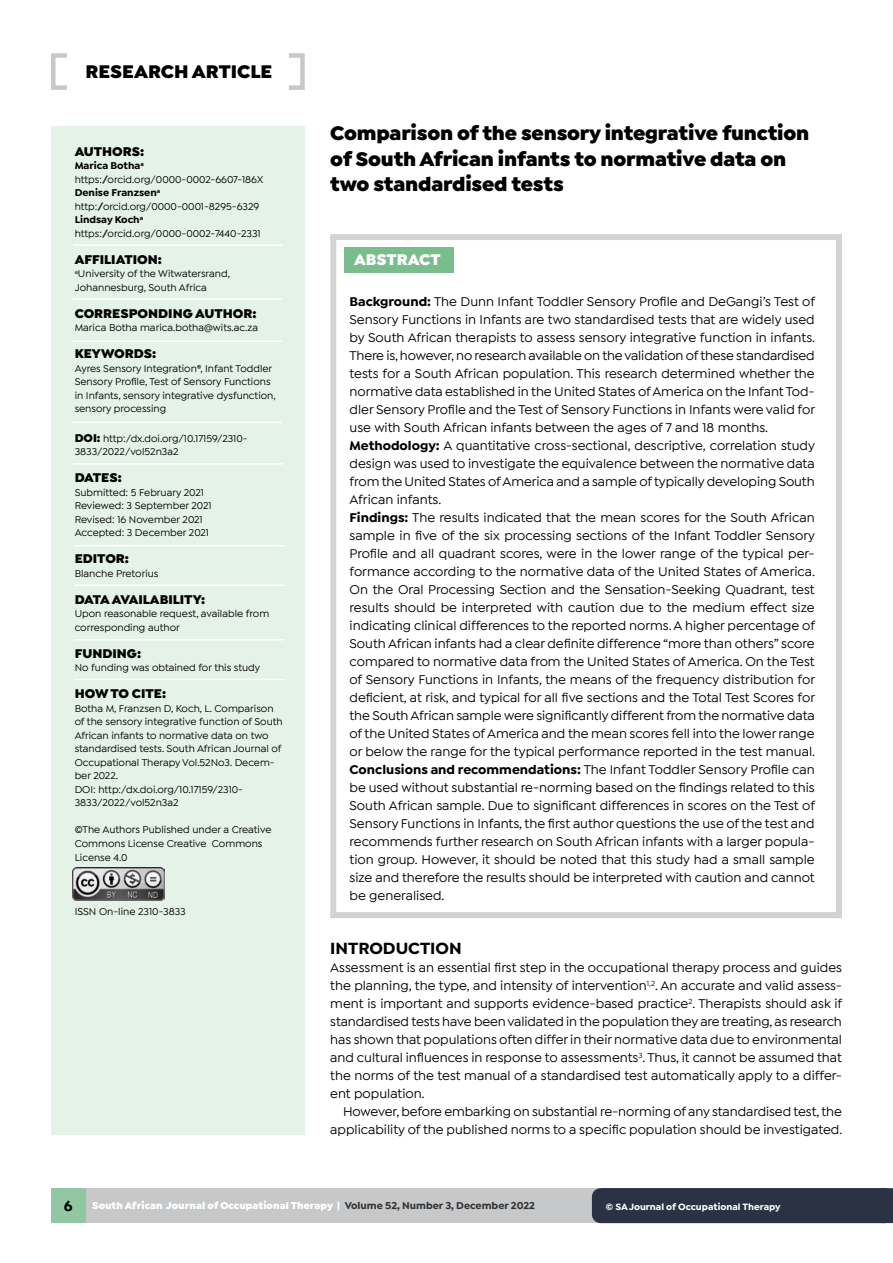
<style>
.page{position:relative;width:893px;height:1263px;background:#fff}
.page>*{position:absolute;margin:0;border:0;box-sizing:border-box;transform-origin:0 0}
.t1{font:900 21px/25.5px "Isidora Sans";letter-spacing:-.01em;color:#000}
.t2{font:900 19.5px "Isidora Sans";color:#000}
.t3{font:700 17.25px "Isidora Sans";color:#000}
.t4{font:900 16.5px "Isidora Sans";color:#fff}
.t5{font:700 15px "Isidora Sans";color:#000}
.t6{font:500 13.5px/18px "Isidora Sans";color:#000;text-align:justify}
.t7{font:900 13.5px "Isidora Sans";color:#000}
.t8{font:500 10.5px/13.5px "Isidora Sans";color:#000}
.t9{font:900 10.5px "Isidora Sans";color:#fff}
.t10{font:700 10.5px "Isidora Sans";color:#333}
.t11{font:700 9.75px "Isidora Sans";color:#fff}
.s1{font-weight:700}
.s2{font-weight:900;font-size:12px}
</style>
<div class="page">
<svg style="left:887px;top:1188px;width:6px;height:35px"></svg>
<div style="left:51px;top:1188px;width:551px;height:35px;background:#c7c8ca"></div>
<div style="left:592px;top:1188px;width:301px;height:35px;background:#2b3244;border-radius:9px"></div>
<div style="left:51px;top:1188px;width:34px;height:35px;background:#91c7a3"></div>
<div style="left:51px;top:126px;width:254px;height:1008px;background:#e4f2e8"></div>
<div style="left:330px;top:234px;width:512px;height:684px;border:6px solid #d1d3d4"></div>
<img style="left:72px;top:867px;width:92px;height:33px">
<div style="left:51px;top:53px;width:18px;height:37px;border:4px solid #c7c8ca"></div>
<div style="left:287px;top:53px;width:18px;height:37px;border:4px solid #c7c8ca"></div>
<hr style="left:73px;top:244px;width:210px;height:2px;background:#fff">
<hr style="left:72px;top:422px;width:210px;height:1px;background:#fff">
<hr style="left:72px;top:298px;width:210px;height:2px;background:#fff">
<hr style="left:72px;top:341px;width:210px;height:1px;background:#fff">
<hr style="left:73px;top:463px;width:210px;height:2px;background:#fff">
<hr style="left:75px;top:545px;width:209px;height:1px;background:#fff">
<hr style="left:75px;top:584px;width:209px;height:2px;background:#fff">
<hr style="left:75px;top:639px;width:209px;height:1px;background:#fff">
<hr style="left:75px;top:679px;width:209px;height:1px;background:#fff">
<div style="left:344px;top:247px;width:110px;height:25px;background:#7abd8c"></div>
<h2 class="t2" style="left:85px;top:59px;width:188px">RESEARCH ARTICLE</h2>
<p class="t7" style="left:75px;top:143px;width:71px">AUTHORS:</p>
<p class="t8" style="left:75px;top:159px;width:190px"><span class="s1">Marica Botha</span><sup>a </sup>https:/orcid.org/0000-0002-6607-186X<br><span class="s1">Denise Franzsen</span><sup>a </sup>http:/orcid.org/0000-0001-8295-6329<br><span class="s1">Lindsay Koch</span><sup>a </sup>https:/orcid.org/0000-0002-7440-2331</p>
<p class="t7" style="left:75px;top:251px;width:89px">AFFILIATION:</p>
<p class="t8" style="left:75px;top:267px;width:157px"><sup>a</sup>University of the Witwatersrand,<br>Johannesburg, South Africa</p>
<p class="t7" style="left:75px;top:305px;width:183px">CORRESPONDING AUTHOR:</p>
<p class="t8" style="left:75px;top:321px;width:185px">Marica Botha marica.botha@wits.ac.za</p>
<p class="t7" style="left:75px;top:345px;width:83px">KEYWORDS:</p>
<p class="t8" style="left:75px;top:362px;width:203px">Ayres Sensory Integration®, Infant Toddler Sensory Profile, Test of Sensory Functions in Infants, sensory integrative dysfunction, sensory processing</p>
<p class="t8" style="left:75px;top:432px;width:175px"><span class="s2">DOI:</span> http:/dx.doi.org/10.17159/2310-<br>3833/2022/vol52n3a2</p>
<p class="t7" style="left:75px;top:469px;width:49px">DATES:</p>
<p class="t8" style="left:75px;top:486px;width:138px">Submitted: 5 February 2021<br>Reviewed: 3 September 2021<br>Revised: 16 November 2021<br>Accepted: 3 December 2021</p>
<p class="t7" style="left:75px;top:550px;width:56px">EDITOR:</p>
<p class="t8" style="left:75px;top:567px;width:85px">Blanche Pretorius</p>
<p class="t7" style="left:75px;top:591px;width:132px">DATA AVAILABILITY:</p>
<p class="t8" style="left:75px;top:607px;width:196px">Upon reasonable request, available from corresponding author</p>
<p class="t7" style="left:75px;top:645px;width:68px">FUNDING:</p>
<p class="t8" style="left:75px;top:661px;width:187px">No funding was obtained for this study</p>
<p class="t7" style="left:75px;top:685px;width:93px">HOW TO CITE:</p>
<p class="t8" style="left:75px;top:702px;width:210px">Botha M, Franzsen D, Koch, L. Comparison of the sensory integrative function of South African infants to normative data on two standardised tests. South African Journal of Occupational Therapy Vol.52No3. Decem&shy;ber 2022.<br>DOI: http:/dx.doi.org/10.17159/2310- 3833/2022/vol52n3a2</p>
<p class="t8" style="left:75px;top:823px;width:198px">©The Authors Published under a Creative<br>Commons License Creative Commons<br>License 4.0</p>
<p class="t8" style="left:75px;top:904px;width:113px">ISSN On-line 2310-3833</p>
<h1 class="t1" style="left:330px;top:121px;width:481px">Comparison of the sensory integrative function of South African infants to normative data on two standardised tests</h1>
<p class="t4" style="left:354px;top:249px;width:88px">ABSTRACT</p>
<p class="t6" style="left:350px;top:293px;width:467px;text-align:left"><span class="s1">Background:</span> The Dunn Infant Toddler Sensory Profile and DeGangi’s Test of Sensory Functions in Infants are two standardised tests that are widely used by South African therapists to assess sensory integrative function in infants.<br>There is, however, no research available on the validation of these standardised tests for a South African population. This research determined whether the normative data established in the United States of America on the Infant Tod&shy;dler Sensory Profile and the Test of Sensory Functions in Infants were valid for use with South African infants between the ages of 7 and 18 months.<br><span class="s1">Methodology:</span> A quantitative cross-sectional, descriptive, correlation study design was used to investigate the equivalence between the normative data from the United States of America and a sample of typically developing South African infants.<br><span class="s1">Findings:</span> The results indicated that the mean scores for the South African sample in five of the six processing sections of the Infant Toddler Sensory Profile and all quadrant scores, were in the lower range of the typical per&shy;formance according to the normative data of the United States of America.<br>On the Oral Processing Section and the Sensation-Seeking Quadrant, test results should be interpreted with caution due to the medium effect size indicating clinical differences to the reported norms. A higher percentage of South African infants had a clear definite difference “more than others” score compared to normative data from the United States of America. On the Test of Sensory Functions in Infants, the means of the frequency distribution for deficient, at risk, and typical for all five sections and the Total Test Scores for the South African sample were significantly different from the normative data of the United States of America and the mean scores fell into the lower range or below the range for the typical performance reported in the test manual.<br><span class="s1">Conclusions and recommendations:</span> The Infant Toddler Sensory Profile can be used without substantial re-norming based on the findings related to this South African sample. Due to significant differences in scores on the Test of Sensory Functions in Infants, the first author questions the use of the test and recommends further research on South African infants with a larger popula&shy;tion group. However, it should be noted that this study had a small sample size and therefore the results should be interpreted with caution and cannot be generalised.</p>
<p class="t3" style="left:330px;top:938px;width:133px">INTRODUCTION</p>
<p class="t6" style="left:330px;top:959px;width:514px">Assessment is an essential first step in the occupational therapy process and guides the planning, the type, and intensity of intervention<sup>1,2</sup>. An accurate and valid assess&shy;ment is important and supports evidence-based practice<sup>2</sup>. Therapists should ask if standardised tests have been validated in the population they are treating, as research has shown that populations often differ in their normative data due to environmental and cultural influences in response to assessments<sup>3</sup>. Thus, it cannot be assumed that the norms of the test manual of a standardised test automatically apply to a differ&shy;ent population.</p>
<p class="t6" style="left:330px;top:1103px;width:514px;text-align:right">However, before embarking on substantial re-norming of any standardised test, the applicability of the published norms to a specific population should be investigated.</p>
<p class="t5" style="left:64px;top:1196px;width:10px">6</p>
<p class="t9" style="left:92px;top:1199px;width:249px">South African Journal of Occupational Therapy |</p>
<p class="t10" style="left:345px;top:1199px;width:192px">Volume 52, Number 3, December 2022</p>
<p class="t11" style="left:606px;top:1201px;width:176px">© SA Journal of Occupational Therapy</p>
</div>
